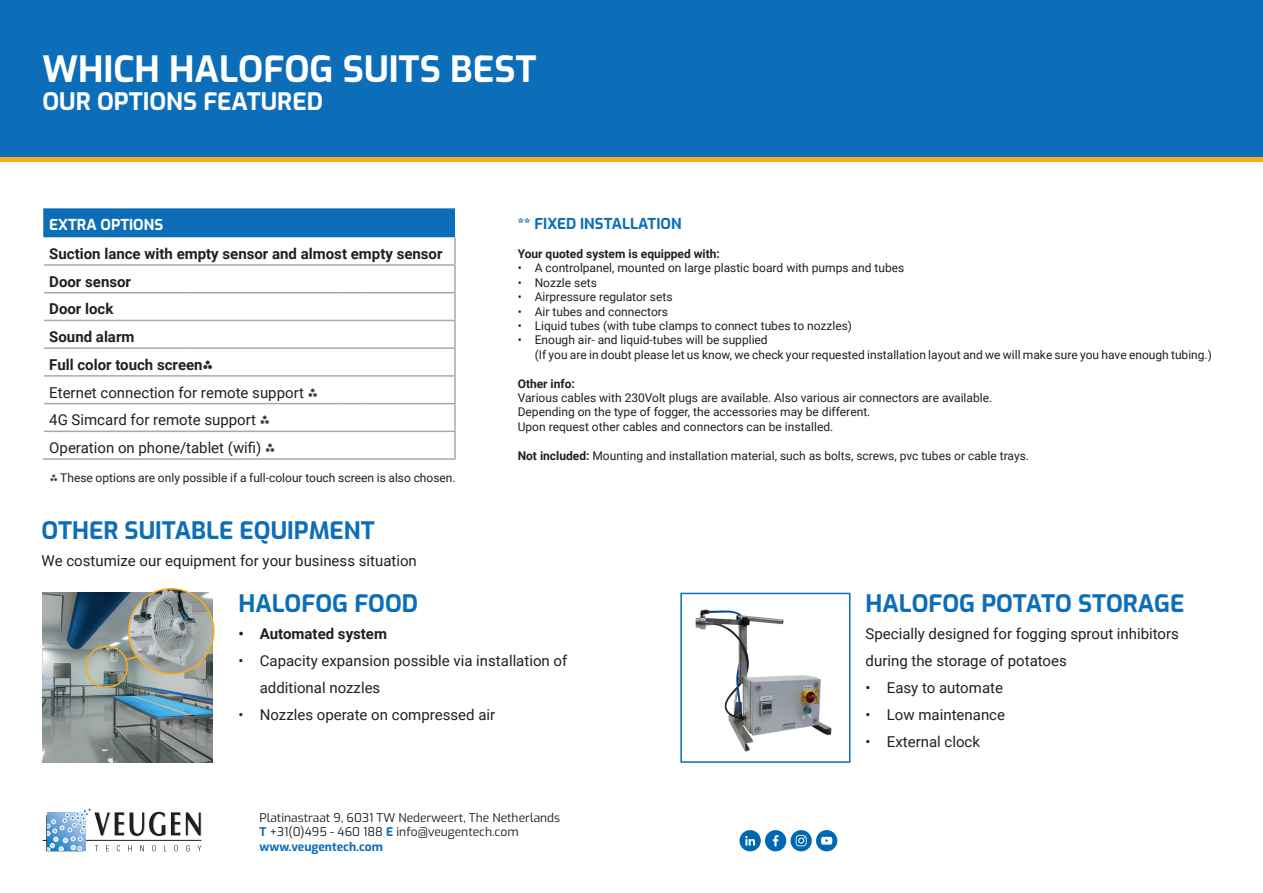
<style>
.page{position:relative;width:1263px;height:893px;background:#fff}
.page>*{position:absolute;margin:0;border:0;box-sizing:border-box;transform-origin:0 0}
.t1{font:700 36px "Exo";color:#fff}
.t2{font:700 24px "Exo";color:#0c6eb8}
.t3{font:700 24px "Exo";color:#fff}
.t4{font:15px/27px "Roboto";color:#231f20}
.t5{font:700 15px "Roboto";color:#231f20}
.t6{font:700 15px "Exo";color:#0c6eb8}
.t7{font:700 15px "Exo";color:#fff}
.t8{font:12px "Roboto";color:#231f20}
.t9{font:12px "Exo";color:#231f20}
.t10{font:700 12px "Roboto";color:#231f20}
.t11{font:700 12px "Exo";color:#0c6eb8}
.s1{font-weight:700}
.s2{font-weight:700;color:#0c6eb8}
</style>
<div class="page">
<div style="left:0;top:0;width:1263px;height:157px;background:#0c6eb8"></div>
<hr style="left:43px;top:840px;width:158px;height:1px;background:#231f20">
<svg style="left:46px;top:808px;width:155px;height:43px"></svg>
<svg style="left:739px;top:830px;width:98px;height:21px"></svg>
<div style="left:0;top:157px;width:1263px;height:5px;background:#faab1a"></div>
<hr style="left:454px;top:237px;width:2px;height:27px;background:#a8a9ad">
<hr style="left:366px;top:264px;width:90px;height:2px;background:#a8a9ad">
<hr style="left:454px;top:266px;width:2px;height:26px;background:#a8a9ad">
<hr style="left:366px;top:292px;width:90px;height:1px;background:#a8a9ad">
<hr style="left:454px;top:293px;width:2px;height:27px;background:#a8a9ad">
<hr style="left:366px;top:320px;width:90px;height:1px;background:#a8a9ad">
<hr style="left:454px;top:321px;width:2px;height:26px;background:#a8a9ad">
<hr style="left:366px;top:347px;width:90px;height:2px;background:#a8a9ad">
<hr style="left:454px;top:349px;width:2px;height:26px;background:#a8a9ad">
<hr style="left:366px;top:375px;width:90px;height:2px;background:#a8a9ad">
<hr style="left:454px;top:377px;width:2px;height:26px;background:#a8a9ad">
<hr style="left:366px;top:403px;width:90px;height:1px;background:#a8a9ad">
<hr style="left:454px;top:404px;width:2px;height:27px;background:#a8a9ad">
<hr style="left:366px;top:431px;width:90px;height:1px;background:#a8a9ad">
<hr style="left:454px;top:432px;width:2px;height:26px;background:#a8a9ad">
<hr style="left:43px;top:458px;width:145px;height:2px;background:#a8a9ad">
<hr style="left:188px;top:458px;width:148px;height:2px;background:#a8a9ad">
<hr style="left:336px;top:458px;width:30px;height:2px;background:#a8a9ad">
<hr style="left:366px;top:458px;width:90px;height:2px;background:#a8a9ad">
<svg style="left:43px;top:208px;width:412px;height:250px"></svg>
<img style="left:695px;top:609px;width:137px;height:143px">
<div style="left:680px;top:593px;width:170px;height:170px;border:2px solid #0c6eb8"></div>
<img style="left:43px;top:592px;width:170px;height:170px">
<svg style="left:124px;top:654px;width:16px;height:7px"></svg>
<div style="left:85px;top:645px;width:43px;height:43px;border:2px solid #faab1a;border-radius:50%"></div>
<img style="left:129px;top:589px;width:85px;height:85px;border-radius:43px">
<div style="left:128px;top:588px;width:86px;height:87px;border:2px solid #faab1a;border-radius:50%"></div>
<p class="t1" style="left:43px;top:41px;width:496px">WHICH HALOFOG SUITS BEST</p>
<p class="t3" style="left:43px;top:83px;width:282px">OUR OPTIONS FEATURED</p>
<p class="t7" style="left:49px;top:214px;width:115px">EXTRA OPTIONS</p>
<p class="t5" style="left:49px;top:243px;width:395px">Suction lance with empty sensor and almost empty sensor</p>
<p class="t5" style="left:49px;top:271px;width:83px">Door sensor</p>
<p class="t5" style="left:49px;top:299px;width:66px">Door lock</p>
<p class="t5" style="left:49px;top:326px;width:87px">Sound alarm</p>
<p class="t5" style="left:49px;top:354px;width:165px">Full color touch screen⁂</p>
<p class="t4" style="left:49px;top:378px;width:270px">Eternet connection for remote support ⁂</p>
<p class="t4" style="left:49px;top:406px;width:222px">4G Simcard for remote support ⁂</p>
<p class="t4" style="left:49px;top:434px;width:227px">Operation on phone/tablet (wifi) ⁂</p>
<p class="t8" style="left:50px;top:470px;width:407px">⁂ These options are only possible if a full-colour touch screen is also chosen.</p>
<p class="t2" style="left:41px;top:512px;width:335px">OTHER SUITABLE EQUIPMENT</p>
<p class="t4" style="left:41px;top:546px;width:377px">We costumize our equipment for your business situation</p>
<p class="t6" style="left:518px;top:212px;width:165px">** FIXED INSTALLATION</p>
<p class="t10" style="left:518px;top:245px;width:204px">Your quoted system is equipped with:</p>
<p class="t8" style="left:518px;top:260px;width:388px">• A controlpanel, mounted on large plastic board with pumps and tubes</p>
<p class="t8" style="left:518px;top:274px;width:81px">• Nozzle sets</p>
<p class="t8" style="left:518px;top:289px;width:156px">• Airpressure regulator sets</p>
<p class="t8" style="left:518px;top:303px;width:152px">• Air tubes and connectors</p>
<p class="t8" style="left:518px;top:317px;width:336px">• Liquid tubes (with tube clamps to connect tubes to nozzles)</p>
<p class="t8" style="left:518px;top:332px;width:251px">• Enough air- and liquid-tubes will be supplied</p>
<p class="t8" style="left:535px;top:346px;width:679px">(If you are in doubt please let us know, we check your requested installation layout and we will make sure you have enough tubing.)</p>
<p class="t10" style="left:518px;top:375px;width:59px">Other info:</p>
<p class="t8" style="left:518px;top:389px;width:476px">Various cables with 230Volt plugs are available. Also various air connectors are available.</p>
<p class="t8" style="left:518px;top:404px;width:354px">Depending on the type of fogger, the accessories may be different.</p>
<p class="t8" style="left:518px;top:418px;width:317px">Upon request other cables and connectors can be installed.</p>
<p class="t8" style="left:518px;top:447px;width:513px"><span class="s1">Not included:</span> Mounting and installation material, such as bolts, screws, pvc tubes or cable trays.</p>
<p class="t2" style="left:239px;top:585px;width:181px">HALOFOG FOOD</p>
<p class="t5" style="left:239px;top:623px;width:150px">• Automated system</p>
<p class="t4" style="left:260px;top:647px;width:309px;text-indent:-21px">• Capacity expansion possible via installation of additional nozzles</p>
<p class="t4" style="left:239px;top:701px;width:258px">• Nozzles operate on compressed air</p>
<p class="t9" style="left:260px;top:809px;width:302px">Platinastraat 9, 6031 TW Nederweert, The Netherlands</p>
<p class="t9" style="left:260px;top:823px;width:261px"><span class="s2">T</span> +31(0)495 - 460 188 <span class="s2">E</span> info@veugentech.com</p>
<p class="t11" style="left:260px;top:837px;width:125px">www.veugentech.com</p>
<p class="t2" style="left:866px;top:585px;width:320px">HALOFOG POTATO STORAGE</p>
<p class="t4" style="left:866px;top:620px;width:315px">Specially designed for fogging sprout inhibitors during the storage of potatoes</p>
<p class="t4" style="left:866px;top:674px;width:139px">• Easy to automate</p>
<p class="t4" style="left:866px;top:701px;width:141px">• Low maintenance</p>
<p class="t4" style="left:866px;top:728px;width:116px">• External clock</p>
</div>
